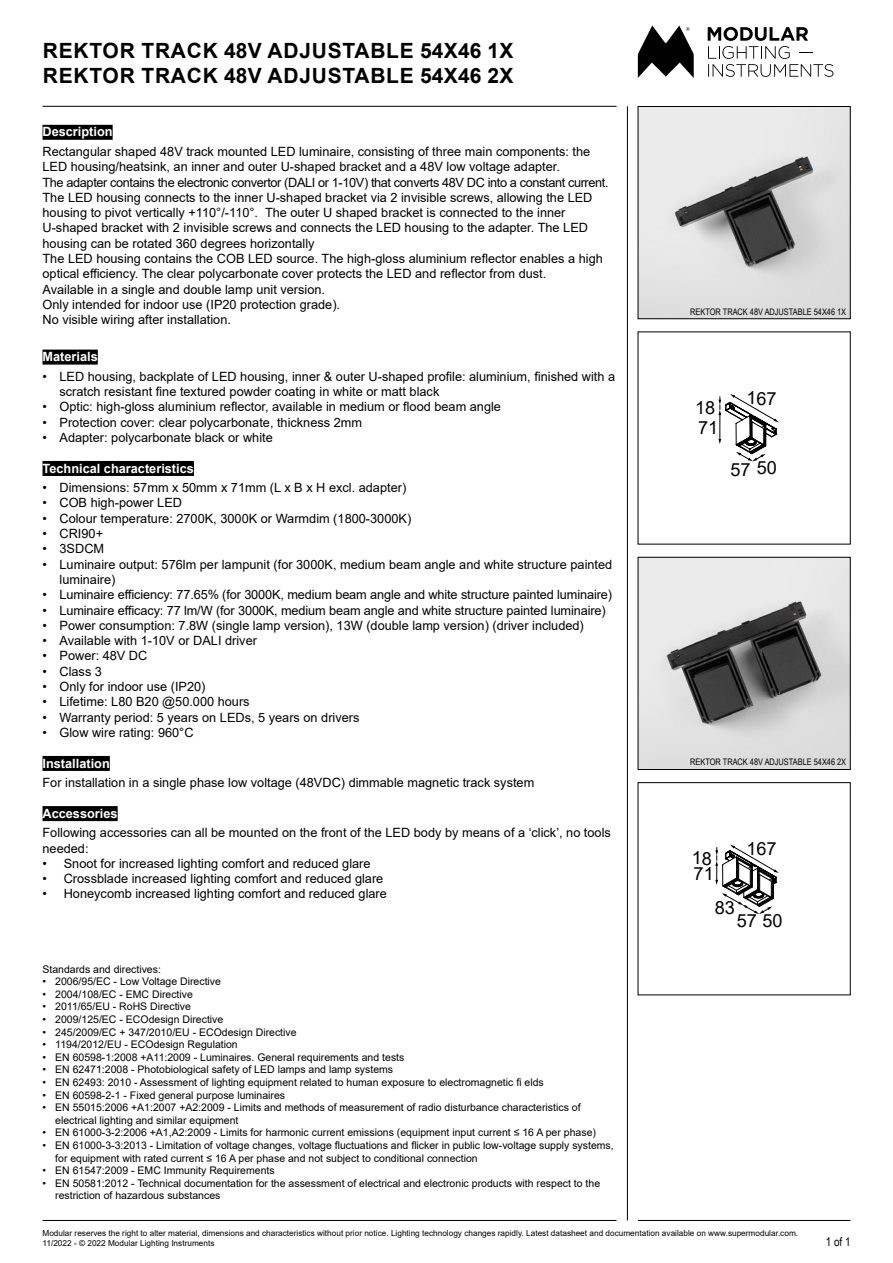
<style>
.page{position:relative;width:893px;height:1263px;background:#fff}
.page>*{position:absolute;margin:0;border:0;box-sizing:border-box;transform-origin:0 0}
.t1{font:700 21px/25.2px "Arial";letter-spacing:.035em;color:#000}
.t2{font:18.15px/20.4px "Arial";color:#000}
.t3{font:12.75px/15.3px "Arial";color:#000}
.t4{font:700 12.75px "Arial";color:#fff}
.t5{font:12px "Arial Narrow";color:#000}
.t6{font:10.5px/12.6px "Arial";color:#000}
.t7{font:9px "Arial Narrow";color:#000}
.t8{font:8.25px/9.9px "Arial";color:#000}
</style>
<div class="page">
<div style="left:43px;top:125px;width:70px;height:15px;background:#000"></div>
<div style="left:43px;top:350px;width:55px;height:15px;background:#000"></div>
<div style="left:43px;top:461px;width:151px;height:15px;background:#000"></div>
<div style="left:43px;top:756px;width:67px;height:15px;background:#000"></div>
<div style="left:43px;top:806px;width:75px;height:15px;background:#000"></div>
<hr style="left:43px;top:106px;width:574px;height:1px;background:#000">
<hr style="left:627px;top:106px;width:1px;height:1114px;background:#000">
<hr style="left:638px;top:1220px;width:212px;height:1px;background:#000">
<hr style="left:43px;top:1220px;width:574px;height:1px;background:#000">
<svg style="left:708px;top:27px;width:125px;height:50px"></svg>
<svg style="left:638px;top:26px;width:56px;height:52px"></svg>
<img style="left:640px;top:108px;width:208px;height:209px">
<div style="left:638px;top:106px;width:212px;height:213px;border:1px solid #000"></div>
<svg style="left:718px;top:394px;width:61px;height:67px"></svg>
<img style="left:640px;top:559px;width:208px;height:209px">
<div style="left:638px;top:557px;width:212px;height:213px;border:1px solid #000"></div>
<svg style="left:715px;top:845px;width:64px;height:151px"></svg>
<h1 class="t1" style="left:43px;top:38px;width:472px">REKTOR TRACK 48V ADJUSTABLE 54X46 1X<br>REKTOR TRACK 48V ADJUSTABLE 54X46 2X</h1>
<p class="t4" style="left:43px;top:123px;width:72px">Description</p>
<p class="t3" style="left:43px;top:144px;width:568px">Rectangular shaped 48V track mounted LED luminaire, consisting of three main components: the LED housing/heatsink, an inner and outer U-shaped bracket and a 48V low voltage adapter.<br>The adapter contains the electronic convertor (DALI or 1-10V) that converts 48V DC into a constant current.<br>The LED housing connects to the inner U-shaped bracket via 2 invisible screws, allowing the LED housing to pivot vertically +110°/-110°. The outer U shaped bracket is connected to the inner U-shaped bracket with 2 invisible screws and connects the LED housing to the adapter. The LED housing can be rotated 360 degrees horizontally<br>The LED housing contains the COB LED source. The high-gloss aluminium reflector enables a high optical efficiency. The clear polycarbonate cover protects the LED and reflector from dust.<br>Available in a single and double lamp unit version.<br>Only intended for indoor use (IP20 protection grade).<br>No visible wiring after installation.</p>
<p class="t4" style="left:43px;top:348px;width:57px">Materials</p>
<p class="t3" style="left:60px;top:368px;width:557px;text-indent:-17px">• LED housing, backplate of LED housing, inner &amp; outer U-shaped profile: aluminium, finished with a scratch resistant fine textured powder coating in white or matt black</p>
<p class="t3" style="left:43px;top:399px;width:460px">• Optic: high-gloss aluminium reflector, available in medium or flood beam angle</p>
<p class="t3" style="left:43px;top:414px;width:321px">• Protection cover: clear polycarbonate, thickness 2mm</p>
<p class="t3" style="left:43px;top:430px;width:232px">• Adapter: polycarbonate black or white</p>
<p class="t4" style="left:43px;top:459px;width:153px">Technical characteristics</p>
<p class="t3" style="left:43px;top:480px;width:365px">• Dimensions: 57mm x 50mm x 71mm (L x B x H excl. adapter)</p>
<p class="t3" style="left:43px;top:495px;width:141px">• COB high-power LED</p>
<p class="t3" style="left:43px;top:510px;width:370px">• Colour temperature: 2700K, 3000K or Warmdim (1800-3000K)</p>
<p class="t3" style="left:43px;top:526px;width:62px">• CRI90+</p>
<p class="t3" style="left:43px;top:541px;width:63px">• 3SDCM</p>
<p class="t3" style="left:60px;top:556px;width:554px;text-indent:-17px">• Luminaire output: 576lm per lampunit (for 3000K, medium beam angle and white structure painted luminaire)</p>
<p class="t3" style="left:43px;top:587px;width:571px">• Luminaire efficiency: 77.65% (for 3000K, medium beam angle and white structure painted luminaire)</p>
<p class="t3" style="left:43px;top:602px;width:565px">• Luminaire efficacy: 77 lm/W (for 3000K, medium beam angle and white structure painted luminaire)</p>
<p class="t3" style="left:43px;top:618px;width:543px">• Power consumption: 7.8W (single lamp version), 13W (double lamp version) (driver included)</p>
<p class="t3" style="left:43px;top:633px;width:216px">• Available with 1-10V or DALI driver</p>
<p class="t3" style="left:43px;top:648px;width:106px">• Power: 48V DC</p>
<p class="t3" style="left:43px;top:663px;width:61px">• Class 3</p>
<p class="t3" style="left:43px;top:679px;width:164px">• Only for indoor use (IP20)</p>
<p class="t3" style="left:43px;top:694px;width:209px">• Lifetime: L80 B20 @50.000 hours</p>
<p class="t3" style="left:43px;top:709px;width:318px">• Warranty period: 5 years on LEDs, 5 years on drivers</p>
<p class="t3" style="left:43px;top:725px;width:153px">• Glow wire rating: 960°C</p>
<p class="t4" style="left:43px;top:754px;width:69px">Installation</p>
<p class="t3" style="left:43px;top:775px;width:493px">For installation in a single phase low voltage (48VDC) dimmable magnetic track system</p>
<p class="t4" style="left:43px;top:804px;width:77px">Accessories</p>
<p class="t3" style="left:43px;top:825px;width:570px">Following accessories can all be mounted on the front of the LED body by means of a ‘click’, no tools needed:</p>
<p class="t3" style="left:43px;top:856px;width:330px">• Snoot for increased lighting comfort and reduced glare</p>
<p class="t3" style="left:43px;top:871px;width:342px">• Crossblade increased lighting comfort and reduced glare</p>
<p class="t3" style="left:43px;top:886px;width:346px">• Honeycomb increased lighting comfort and reduced glare</p>
<p class="t6" style="left:43px;top:962px;width:120px">Standards and directives:</p>
<p class="t6" style="left:43px;top:975px;width:180px">• 2006/95/EC - Low Voltage Directive</p>
<p class="t6" style="left:43px;top:988px;width:152px">• 2004/108/EC - EMC Directive</p>
<p class="t6" style="left:43px;top:1000px;width:150px">• 2011/65/EU - RoHS Directive</p>
<p class="t6" style="left:43px;top:1013px;width:182px">• 2009/125/EC - ECOdesign Directive</p>
<p class="t6" style="left:43px;top:1025px;width:256px">• 245/2009/EC + 347/2010/EU - ECOdesign Directive</p>
<p class="t6" style="left:43px;top:1038px;width:197px">• 1194/2012/EU - ECOdesign Regulation</p>
<p class="t6" style="left:43px;top:1051px;width:363px">• EN 60598-1:2008 +A11:2009 - Luminaires. General requirements and tests</p>
<p class="t6" style="left:43px;top:1063px;width:352px">• EN 62471:2008 - Photobiological safety of LED lamps and lamp systems</p>
<p class="t6" style="left:43px;top:1076px;width:503px">• EN 62493: 2010 - Assessment of lighting equipment related to human exposure to electromagnetic fi elds</p>
<p class="t6" style="left:43px;top:1088px;width:244px">• EN 60598-2-1 - Fixed general purpose luminaires</p>
<p class="t6" style="left:55px;top:1101px;width:527px;text-indent:-13px">• EN 55015:2006 +A1:2007 +A2:2009 - Limits and methods of measurement of radio disturbance characteristics of electrical lighting and similar equipment</p>
<p class="t6" style="left:43px;top:1126px;width:555px">• EN 61000-3-2:2006 +A1,A2:2009 - Limits for harmonic current emissions (equipment input current ≤ 16 A per phase)</p>
<p class="t6" style="left:55px;top:1139px;width:560px;text-indent:-13px">• EN 61000-3-3:2013 - Limitation of voltage changes, voltage fluctuations and flicker in public low-voltage supply systems, for equipment with rated current ≤ 16 A per phase and not subject to conditional connection</p>
<p class="t6" style="left:43px;top:1164px;width:234px">• EN 61547:2009 - EMC Immunity Requirements</p>
<p class="t6" style="left:55px;top:1177px;width:546px;text-indent:-13px">• EN 50581:2012 - Technical documentation for the assessment of electrical and electronic products with respect to the restriction of hazardous substances</p>
<p class="t7" style="left:690px;top:305px;width:157px">REKTOR TRACK 48V ADJUSTABLE 54X46 1X</p>
<h2 class="t2" style="left:695px;top:397px;width:25px">18<br>71</h2>
<h2 class="t2" style="left:746px;top:388px;width:32px">167</h2>
<h2 class="t2" style="left:730px;top:458px;width:48px">57 50</h2>
<p class="t7" style="left:690px;top:756px;width:157px">REKTOR TRACK 48V ADJUSTABLE 54X46 2X</p>
<h2 class="t2" style="left:692px;top:850px;width:23px;line-height:15.5px">18<br>71</h2>
<h2 class="t2" style="left:746px;top:838px;width:32px">167</h2>
<h2 class="t2" style="left:715px;top:897px;width:22px">83</h2>
<h2 class="t2" style="left:737px;top:910px;width:47px">57 50</h2>
<p class="t8" style="left:43px;top:1228px;width:757px">Modular reserves the right to alter material, dimensions and characteristics without prior notice. Lighting technology changes rapidly. Latest datasheet and documentation available on www.supermodular.com.<br>11/2022 - © 2022 Modular Lighting Instruments</p>
<p class="t5" style="left:826px;top:1233px;width:26px">1 of 1</p>
</div>
